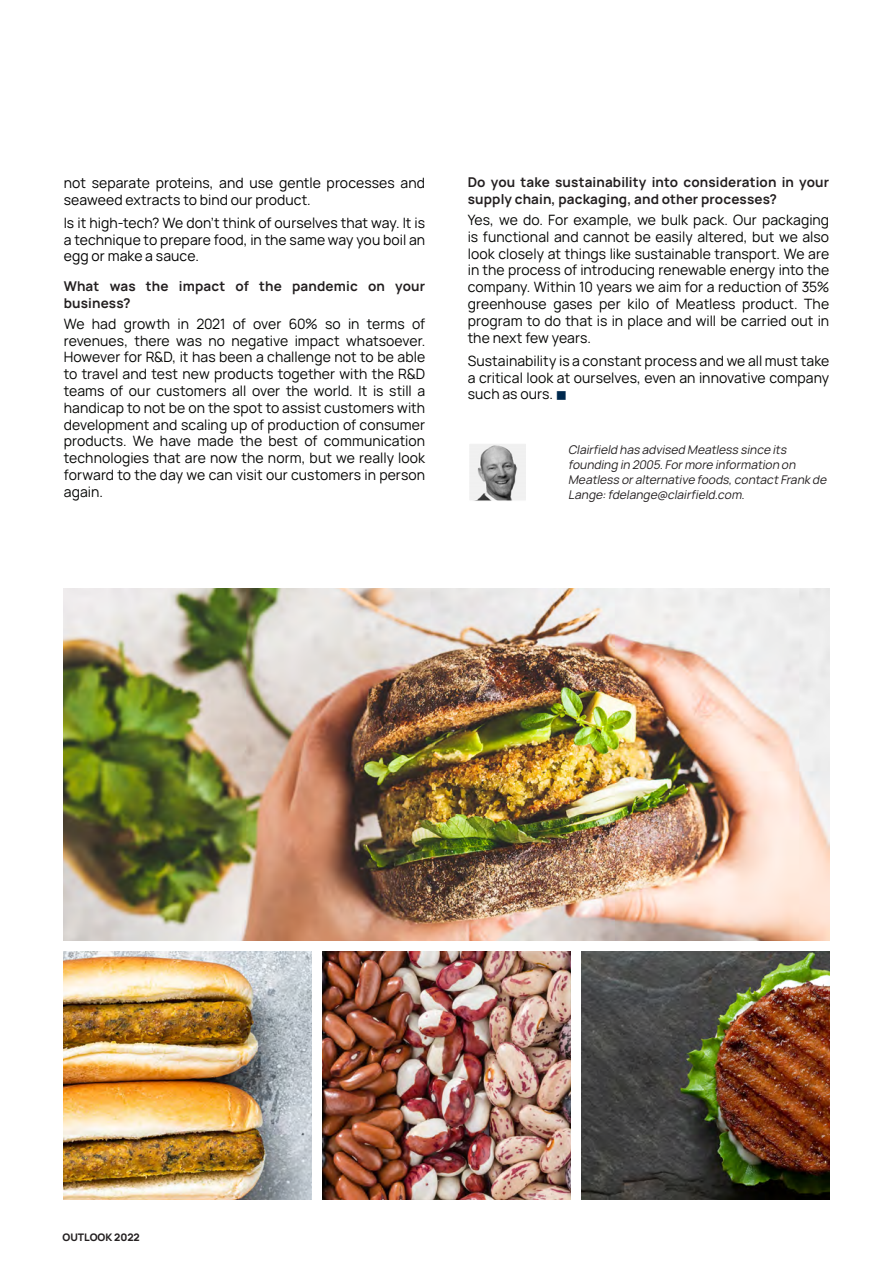
<style>
.page{position:relative;width:893px;height:1263px;background:#fff}
.page>*{position:absolute;margin:0;border:0;box-sizing:border-box;transform-origin:0 0}
.Contents{font:14.25px/16.8px "Manrope";letter-spacing:.005em;color:#040503;text-align:justify}
.Contents-2{font:14.25px/16.8px "Manrope";letter-spacing:.005em;color:#000}
.Contents_questions{font:700 13.5px/16.8px "Manrope";letter-spacing:.01em;color:#231f20}
.For_further_info{font:italic 12px/15px "Manrope";color:#231f20}
.t1{font:800 10.35px "Manrope";color:#231f20}
.s1{color:#00294e}
</style>
<div class="page">
<img style="left:471px;top:445px;width:53px;height:54px">
<div style="left:468px;top:442px;width:59px;height:60px;border:2px solid #fff"></div>
<hr style="left:892px;top:0;width:1px;height:900px;background:#000">
<img style="left:64px;top:952px;width:247px;height:247px">
<img style="left:323px;top:952px;width:247px;height:247px">
<img style="left:64px;top:589px;width:765px;height:352px">
<img style="left:582px;top:952px;width:247px;height:247px">
<p class="Contents-2" style="left:64px;top:174px;width:363px">not separate proteins, and use gentle processes and seaweed extracts to bind our product.</p>
<p class="Contents-2" style="left:64px;top:214px;width:363px;text-align:justify">Is it high-tech? We don’t think of ourselves that way. It is a technique to prepare food, in the same way you boil an egg or make a sauce.</p>
<p class="Contents_questions" style="left:64px;top:278px;width:363px">What was the impact of the pandemic on your business?</p>
<p class="Contents" style="left:64px;top:315px;width:363px">We had growth in 2021 of over 60% so in terms of revenues, there was no negative impact whatsoever.<br>However for R&amp;D, it has been a challenge not to be able to travel and test new products together with the R&amp;D teams of our customers all over the world. It is still a handicap to not be on the spot to assist customers with development and scaling up of production of consumer products. We have made the best of communication technologies that are now the norm, but we really look forward to the day we can visit our customers in person again.</p>
<p class="Contents_questions" style="left:468px;top:174px;width:363px">Do you take sustainability into consideration in your supply chain, packaging, and other processes?</p>
<p class="Contents" style="left:468px;top:212px;width:363px">Yes, we do. For example, we bulk pack. Our packaging is functional and cannot be easily altered, but we also look closely at things like sustainable transport. We are in the process of introducing renewable energy into the company. Within 10 years we aim for a reduction of 35% greenhouse gases per kilo of Meatless product. The program to do that is in place and will be carried out in the next few years.</p>
<p class="Contents" style="left:468px;top:352px;width:363px">Sustainability is a constant process and we all must take a critical look at ourselves, even an innovative company such as ours. <span class="s1">■</span></p>
<p class="For_further_info" style="left:568px;top:442px;width:262px">Clairfield has advised Meatless since its founding in 2005.Formore information on Meatless oralternative foods,contactFrank de Lange:fdelange@clairfield.com.</p>
<p class="t1" style="left:63px;top:1231px;width:79px">OUTLOOK 2022</p>
</div>
